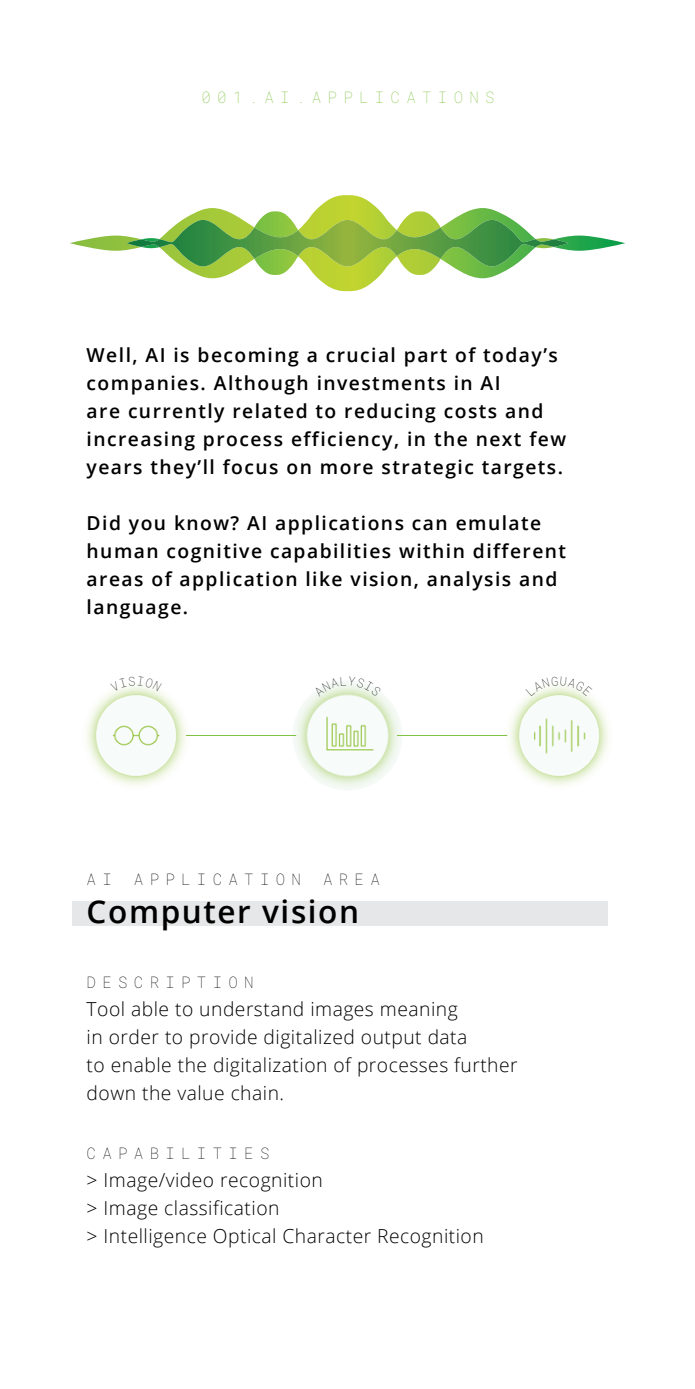
<style>
.page{position:relative;width:695px;height:1389px;background:#fff}
.page>*{position:absolute;margin:0;border:0;box-sizing:border-box;transform-origin:0 0}
.t1{font:600 31.5px "Open Sans";letter-spacing:.05em;color:#000}
.t2{font:600 19.25px/28px "Open Sans";letter-spacing:.075em;color:#000}
.t3{font:300 19.25px/28px "Open Sans";letter-spacing:.025em;color:#000}
.t4{font:100 15.75px "Roboto Mono";letter-spacing:.4em;color:#000}
.t5{font:100 15.75px "Roboto Mono";letter-spacing:.4em;color:#80c342}
</style>
<div class="page">
<div style="left:72px;top:901px;width:536px;height:25px;background:#e6e7e8"></div>
<img style="left:81px;top:680px;width:110px;height:110px;border-radius:55px">
<img style="left:292px;top:680px;width:110px;height:110px;border-radius:55px">
<img style="left:504px;top:680px;width:110px;height:110px;border-radius:55px">
<hr style="left:186px;top:735px;width:110px;height:1px;background:#80c342">
<hr style="left:397px;top:735px;width:110px;height:1px;background:#80c342">
<svg style="left:70px;top:195px;width:555px;height:96px"></svg>
<svg style="left:141px;top:211px;width:412px;height:64px"></svg>
<img style="left:126px;top:220px;width:442px;height:46px">
<svg style="left:110px;top:680px;width:52px;height:12px"></svg>
<svg style="left:314px;top:680px;width:67px;height:17px"></svg>
<svg style="left:526px;top:680px;width:66px;height:16px"></svg>
<p class="t5" style="left:201px;top:87px;width:294px">001.AI.APPLICATIONS</p>
<p class="t2" style="left:87px;top:341px;width:481px">Well, AI is becoming a crucial part of today’s companies. Although investments in AI<br>are currently related to reducing costs and increasing process efficiency, in the next few years they’ll focus on more strategic targets.</p>
<p class="t2" style="left:87px;top:509px;width:481px">Did you know? AI applications can emulate human cognitive capabilities within different areas of application like vision, analysis and language.</p>
<p class="t4" style="left:87px;top:868px;width:27px">A I</p>
<p class="t4" style="left:134px;top:868px;width:168px">APPLICATION</p>
<p class="t4" style="left:323px;top:868px;width:58px">AREA</p>
<h1 class="t1" style="left:87px;top:890px;width:274px">Computer vision</h1>
<p class="t4" style="left:87px;top:971px;width:168px">DESCRIPTION</p>
<p class="t3" style="left:87px;top:994px;width:432px">Tool able to understand images meaning<br>in order to provide digitalized output data<br>to enable the digitalization of processes further down the value chain.</p>
<p class="t4" style="left:87px;top:1142px;width:184px">CAPABILITIES</p>
<p class="t3" style="left:87px;top:1166px;width:398px">&gt; Image/video recognition<br>&gt; Image classification<br>&gt; Intelligence Optical Character Recognition</p>
</div>
